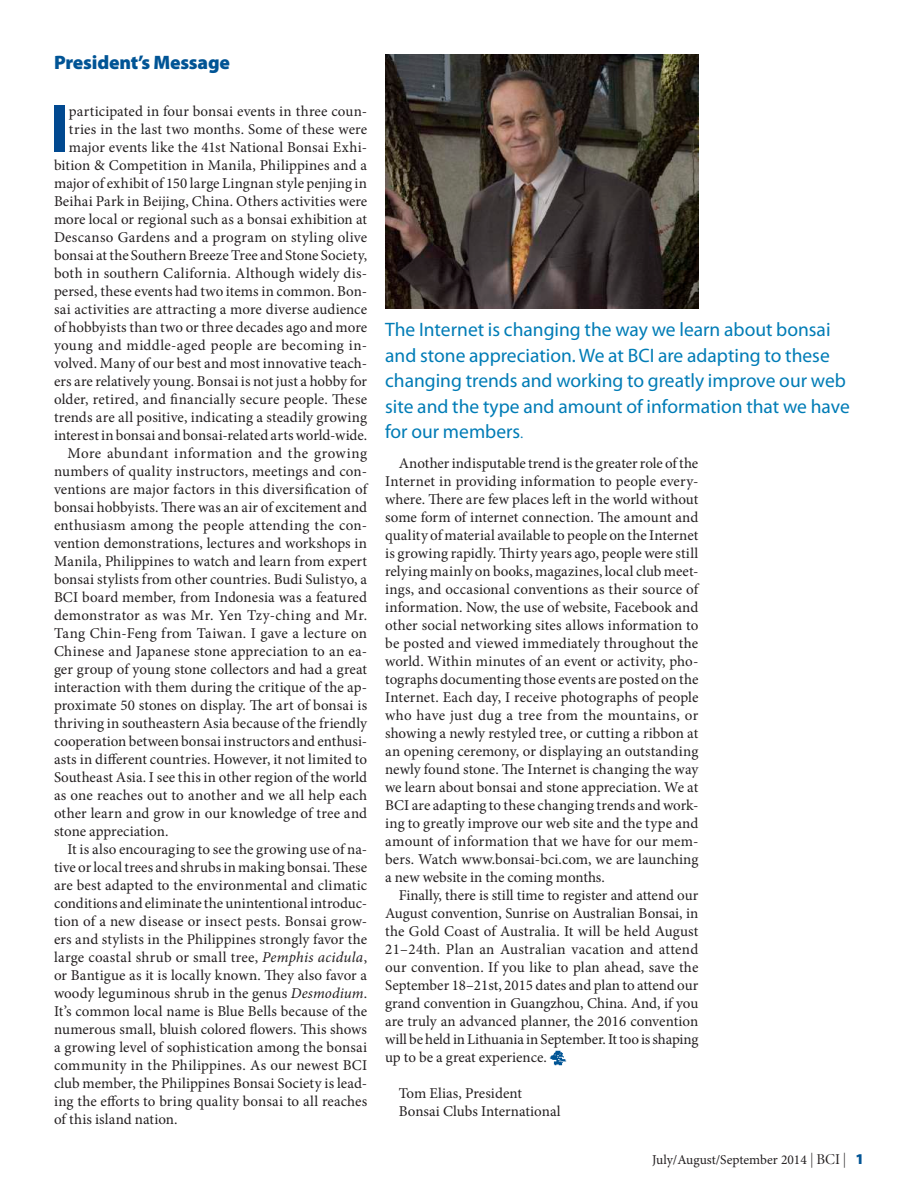
<style>
.page{position:relative;width:918px;height:1188px;background:#fff}
.page>*{position:absolute;margin:0;border:0;box-sizing:border-box;transform-origin:0 0}
.t1{font:700 68.4px "Myriad Pro";color:#014990}
.t2{font:19.5px/25.5px "Myriad Pro";color:#007cb6}
.t3{font:900 19.5px "Myriad Pro";letter-spacing:-.01em;color:#005495}
.t4{font:15px/18px "Minion Pro";letter-spacing:.005em;color:#231f20;text-align:justify}
.t5{font:15px "Minion Pro";letter-spacing:.025em;color:#231f20}
.t6{font:13.5px "Minion Pro";color:#231f20}
.s1{font-style:italic}
.s2{font-family:"Minion Pro";font-size:15px}
.s3{font-family:"Myriad Pro";font-weight:300;font-stretch:condensed;font-size:15px}
.s4{font-family:"Minion Display";font-size:15px}
.s5{font-family:"Myriad Pro";font-weight:900;font-size:15px;color:#005495}
</style>
<div class="page">
<img style="left:550px;top:1050px;width:17px;height:15px">
<img style="left:385px;top:54px;width:313px;height:255px">
<h2 class="t3" style="left:54px;top:49px;width:177px">President’s Message</h2>
<h1 class="t1" style="left:49px;top:84px;width:21px">I</h1>
<p class="t4" style="left:69px;top:102px;width:300px">participated in four bonsai events in three coun-</p>
<p class="t4" style="left:69px;top:120px;width:300px">tries in the last two months. Some of these were</p>
<p class="t4" style="left:69px;top:138px;width:300px">major events like the 41st National Bonsai Exhi-</p>
<p class="t4" style="left:54px;top:156px;width:315px">bition &amp; Competition in Manila, Philippines and a</p>
<p class="t4" style="left:54px;top:174px;width:315px">major of exhibit of 150 large Lingnan style penjing in</p>
<p class="t4" style="left:54px;top:192px;width:315px">Beihai Park in Beijing, China. Others activities were</p>
<p class="t4" style="left:54px;top:210px;width:315px">more local or regional such as a bonsai exhibition at</p>
<p class="t4" style="left:54px;top:228px;width:315px">Descanso Gardens and a program on styling olive</p>
<p class="t4" style="left:54px;top:246px;width:315px">bonsai at the Southern Breeze Tree and Stone Society,</p>
<p class="t4" style="left:54px;top:264px;width:315px">both in southern California. Although widely dis-</p>
<p class="t4" style="left:54px;top:282px;width:315px">persed, these events had two items in common. Bon-</p>
<p class="t4" style="left:54px;top:300px;width:315px">sai activities are attracting a more diverse audience</p>
<p class="t4" style="left:54px;top:318px;width:315px">of hobbyists than two or three decades ago and more</p>
<p class="t5" style="left:54px;top:335px;width:315px">young and middle-aged people are becoming in-</p>
<p class="t4" style="left:54px;top:354px;width:315px">volved. Many of our best and most innovative teach-</p>
<p class="t4" style="left:54px;top:372px;width:315px">ers are relatively young. Bonsai is not just a hobby for</p>
<p class="t4" style="left:54px;top:390px;width:315px">older, retired, and financially secure people. These</p>
<p class="t4" style="left:54px;top:408px;width:315px">trends are all positive, indicating a steadily growing</p>
<p class="t4" style="left:54px;top:426px;width:315px">interest in bonsai and bonsai-related arts world-wide.</p>
<p class="t5" style="left:68px;top:443px;width:301px">More abundant information and the growing</p>
<p class="t4" style="left:54px;top:462px;width:315px">numbers of quality instructors, meetings and con-</p>
<p class="t4" style="left:54px;top:480px;width:315px">ventions are major factors in this diversification of</p>
<p class="t4" style="left:54px;top:498px;width:315px">bonsai hobbyists. There was an air of excitement and</p>
<p class="t4" style="left:54px;top:516px;width:315px">enthusiasm among the people attending the con-</p>
<p class="t4" style="left:54px;top:534px;width:315px">vention demonstrations, lectures and workshops in</p>
<p class="t4" style="left:54px;top:552px;width:315px">Manila, Philippines to watch and learn from expert</p>
<p class="t4" style="left:54px;top:570px;width:315px">bonsai stylists from other countries. Budi Sulistyo, a</p>
<p class="t4" style="left:54px;top:588px;width:315px">BCI board member, from Indonesia was a featured</p>
<p class="t5" style="left:54px;top:605px;width:315px">demonstrator as was Mr. Yen Tzy-ching and Mr.</p>
<p class="t4" style="left:54px;top:624px;width:315px">Tang Chin-Feng from Taiwan. I gave a lecture on</p>
<p class="t4" style="left:54px;top:642px;width:315px">Chinese and Japanese stone appreciation to an ea-</p>
<p class="t4" style="left:54px;top:660px;width:315px">ger group of young stone collectors and had a great</p>
<p class="t4" style="left:54px;top:678px;width:315px">interaction with them during the critique of the ap-</p>
<p class="t4" style="left:54px;top:696px;width:315px">proximate 50 stones on display. The art of bonsai is</p>
<p class="t4" style="left:54px;top:714px;width:315px">thriving in southeastern Asia because of the friendly</p>
<p class="t4" style="left:54px;top:732px;width:315px">cooperation between bonsai instructors and enthusi-</p>
<p class="t4" style="left:54px;top:750px;width:315px">asts in different countries. However, it not limited to</p>
<p class="t4" style="left:54px;top:768px;width:315px">Southeast Asia. I see this in other region of the world</p>
<p class="t4" style="left:54px;top:786px;width:315px">as one reaches out to another and we all help each</p>
<p class="t4" style="left:54px;top:804px;width:315px">other learn and grow in our knowledge of tree and</p>
<p class="t4" style="left:54px;top:822px;width:116px">stone appreciation.</p>
<p class="t4" style="left:68px;top:840px;width:301px">It is also encouraging to see the growing use of na-</p>
<p class="t4" style="left:54px;top:858px;width:315px">tive or local trees and shrubs in making bonsai. These</p>
<p class="t4" style="left:54px;top:876px;width:315px">are best adapted to the environmental and climatic</p>
<p class="t4" style="left:54px;top:894px;width:315px">conditions and eliminate the unintentional introduc-</p>
<p class="t4" style="left:54px;top:912px;width:315px">tion of a new disease or insect pests. Bonsai grow-</p>
<p class="t4" style="left:54px;top:930px;width:315px">ers and stylists in the Philippines strongly favor the</p>
<p class="t4" style="left:54px;top:948px;width:315px">large coastal shrub or small tree, <span class="s1">Pemphis acidula</span>,</p>
<p class="t4" style="left:54px;top:966px;width:315px">or Bantigue as it is locally known. They also favor a</p>
<p class="t4" style="left:54px;top:984px;width:315px">woody leguminous shrub in the genus <span class="s1">Desmodium</span>.</p>
<p class="t4" style="left:54px;top:1002px;width:315px">It’s common local name is Blue Bells because of the</p>
<p class="t4" style="left:54px;top:1020px;width:315px">numerous small, bluish colored flowers. This shows</p>
<p class="t4" style="left:54px;top:1038px;width:315px">a growing level of sophistication among the bonsai</p>
<p class="t4" style="left:54px;top:1056px;width:315px">community in the Philippines. As our newest BCI</p>
<p class="t4" style="left:54px;top:1074px;width:315px">club member, the Philippines Bonsai Society is lead-</p>
<p class="t4" style="left:54px;top:1092px;width:315px">ing the efforts to bring quality bonsai to all reaches</p>
<p class="t4" style="left:54px;top:1110px;width:125px">of this island nation.</p>
<h2 class="t2" style="left:385px;top:317px;width:466px">The Internet is changing the way we learn about bonsai and stone appreciation. We at BCI are adapting to these changing trends and working to greatly improve our web site and the type and amount of information that we have for our members<span class="s2">.</span></h2>
<p class="t4" style="left:385px;top:455px;width:315px;text-indent:14px">Another indisputable trend is the greater role of the Internet in providing information to people every&shy;where. There are few places left in the world without some form of internet connection. The amount and quality of material available to people on the Internet is growing rapidly. Thirty years ago, people were still relying mainly on books, magazines, local club meet&shy;ings, and occasional conventions as their source of information. Now, the use of website, Facebook and other social networking sites allows information to be posted and viewed immediately throughout the world. Within minutes of an event or activity, pho&shy;tographs documenting those events are posted on the Internet. Each day, I receive photographs of people who have just dug a tree from the mountains, or showing a newly restyled tree, or cutting a ribbon at an opening ceremony, or displaying an outstanding newly found stone. The Internet is changing the way we learn about bonsai and stone appreciation. We at BCI are adapting to these changing trends and work&shy;ing to greatly improve our web site and the type and amount of information that we have for our mem&shy;bers. Watch www.bonsai-bci.com, we are launching a new website in the coming months.</p>
<p class="t4" style="left:385px;top:887px;width:315px;text-indent:14px">Finally, there is still time to register and attend our August convention, Sunrise on Australian Bonsai, in the Gold Coast of Australia. It will be held August 21–24th. Plan an Australian vacation and attend our convention. If you like to plan ahead, save the September 18–21st, 2015 dates and plan to attend our grand convention in Guangzhou, China. And, if you are truly an advanced planner, the 2016 convention will be held in Lithuania in September. It too is shaping up to be a great experience.</p>
<p class="t4" style="left:399px;top:1085px;width:163px">Tom Elias, President<br>Bonsai Clubs International</p>
<p class="t6" style="left:652px;top:1151px;width:213px">July/August/September 2014 <span class="s3">|</span> <span class="s4">BCI</span> <span class="s3">|</span> <span class="s5">1</span></p>
</div>
